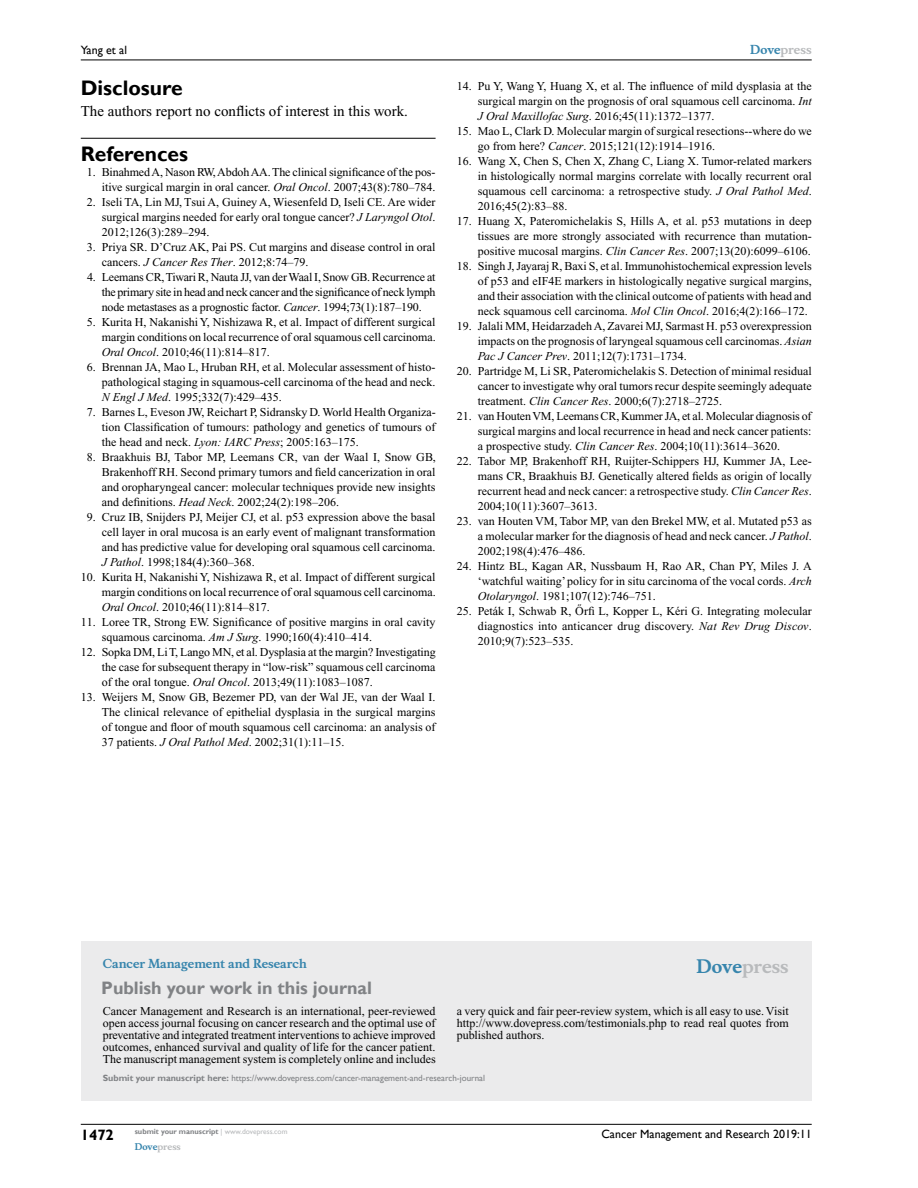
<style>
.page{position:relative;width:918px;height:1188px;background:#fff}
.page>*{position:absolute;margin:0;border:0;box-sizing:border-box;transform-origin:0 0}
.t1{font:700 21px "Gill Sans";color:#000}
.t2{font:700 18px "Gill Sans";color:#808285}
.t3{font:700 18px "Musee";color:#b8babc}
.t4{font:15px "Times New Roman";color:#000}
.t5{font:700 15px "Gill Sans";color:#000}
.t6{font:12px/15px "Times New Roman";color:#000;text-align:justify}
.t7{font:12px "Gill Sans";color:#000}
.t8{font:700 12px "Musee";color:#3785ad}
.t9{font:700 12px "Musee";color:#b8babc}
.t10{font:9px "Gill Sans";color:#808285}
.t11{font:700 9px "Musee";color:#b8babc}
.t12{font:700 7.5px "Gill Sans";color:#808285}
.s1{font-style:italic}
.s2{color:#3785ad}
.s3{font-weight:700}
.s4{font-weight:400;color:#b8babc}
</style>
<div class="page">
<div style="left:81px;top:941px;width:731px;height:160px;background:#ebebec"></div>
<hr style="left:81px;top:1124px;width:731px;height:1px;background:#000">
<hr style="left:81px;top:60px;width:731px;height:1px;background:#000">
<hr style="left:81px;top:138px;width:355px;height:1px;background:#000">
<p class="t7" style="left:81px;top:43px;width:48px">Yang et al</p>
<h1 class="t1" style="left:81px;top:76px;width:103px">Disclosure</h1>
<p class="t4" style="left:81px;top:103px;width:329px">The authors report no conflicts of interest in this work.</p>
<h1 class="t1" style="left:81px;top:142px;width:109px">References</h1>
<p class="t6" style="left:87px;top:165px;width:350px;text-align:right">1. Binahmed A, Nason RW, Abdoh AA. The clinical significance of the pos&shy;itive surgical margin in oral cancer. <span class="s1">Oral Oncol</span>. 2007;43(8):780–784.</p>
<p class="t6" style="left:102px;top:195px;width:335px;text-indent:-15px">2. Iseli TA, Lin MJ, Tsui A, Guiney A, Wiesenfeld D, Iseli CE. Are wider surgical margins needed for early oral tongue cancer? <span class="s1">J Laryngol Otol</span>.<br>2012;126(3):289–294.</p>
<p class="t6" style="left:102px;top:240px;width:335px;text-indent:-15px">3. Priya SR. D’Cruz AK, Pai PS. Cut margins and disease control in oral cancers. <span class="s1">J Cancer Res Ther</span>. 2012;8:74–79.</p>
<p class="t6" style="left:102px;top:270px;width:335px;text-indent:-15px">4. Leemans CR, Tiwari R, Nauta JJ, van der Waal I, Snow GB. Recurrence at the primary site in head and neck cancer and the significance of neck lymph node metastases as a prognostic factor. <span class="s1">Cancer</span>. 1994;73(1):187–190.</p>
<p class="t6" style="left:102px;top:315px;width:335px;text-indent:-15px">5. Kurita H, Nakanishi Y, Nishizawa R, et al. Impact of different surgical margin conditions on local recurrence of oral squamous cell carcinoma.<br><span class="s1">Oral Oncol</span>. 2010;46(11):814–817.</p>
<p class="t6" style="left:102px;top:360px;width:335px;text-indent:-15px">6. Brennan JA, Mao L, Hruban RH, et al. Molecular assessment of histo&shy;pathological staging in squamous-cell carcinoma of the head and neck.<br><span class="s1">N Engl J Med</span>. 1995;332(7):429–435.</p>
<p class="t6" style="left:102px;top:405px;width:336px;text-indent:-15px">7. Barnes L, Eveson JW, Reichart P, Sidransky D. World Health Organiza&shy;tion Classification of tumours: pathology and genetics of tumours of the head and neck. <span class="s1">Lyon: IARC Press</span>; 2005:163–175.</p>
<p class="t6" style="left:102px;top:450px;width:335px;text-indent:-15px">8. Braakhuis BJ, Tabor MP, Leemans CR, van der Waal I, Snow GB, Brakenhoff RH. Second primary tumors and field cancerization in oral and oropharyngeal cancer: molecular techniques provide new insights and definitions. <span class="s1">Head Neck</span>. 2002;24(2):198–206.</p>
<p class="t6" style="left:102px;top:510px;width:335px;text-indent:-15px">9. Cruz IB, Snijders PJ, Meijer CJ, et al. p53 expression above the basal cell layer in oral mucosa is an early event of malignant transformation and has predictive value for developing oral squamous cell carcinoma.<br><span class="s1">J Pathol</span>. 1998;184(4):360–368.</p>
<p class="t6" style="left:102px;top:570px;width:335px;text-indent:-21px">10. Kurita H, Nakanishi Y, Nishizawa R, et al. Impact of different surgical margin conditions on local recurrence of oral squamous cell carcinoma.<br><span class="s1">Oral Oncol</span>. 2010;46(11):814–817.</p>
<p class="t6" style="left:102px;top:615px;width:335px;text-indent:-21px">11. Loree TR, Strong EW. Significance of positive margins in oral cavity squamous carcinoma. <span class="s1">Am J Surg</span>. 1990;160(4):410–414.</p>
<p class="t6" style="left:102px;top:645px;width:335px;text-indent:-21px">12. Sopka DM, Li T, Lango MN, et al. Dysplasia at the margin? Investigating the case for subsequent therapy in “low-risk” squamous cell carcinoma of the oral tongue. <span class="s1">Oral Oncol</span>. 2013;49(11):1083–1087.</p>
<p class="t6" style="left:102px;top:690px;width:335px;text-indent:-21px">13. Weijers M, Snow GB, Bezemer PD, van der Wal JE, van der Waal I.<br>The clinical relevance of epithelial dysplasia in the surgical margins of tongue and floor of mouth squamous cell carcinoma: an analysis of 37 patients. <span class="s1">J Oral Pathol Med</span>. 2002;31(1):11–15.</p>
<p class="t9" style="left:750px;top:43px;width:63px"><span class="s2">Dove</span>press</p>
<p class="t6" style="left:478px;top:79px;width:335px;text-indent:-21px">14. Pu Y, Wang Y, Huang X, et al. The influence of mild dysplasia at the surgical margin on the prognosis of oral squamous cell carcinoma. <span class="s1">Int J Oral Maxillofac Surg</span>. 2016;45(11):1372–1377.</p>
<p class="t6" style="left:478px;top:124px;width:335px;text-indent:-21px">15. Mao L, Clark D. Molecular margin of surgical resections--where do we go from here? <span class="s1">Cancer</span>. 2015;121(12):1914–1916.</p>
<p class="t6" style="left:478px;top:154px;width:335px;text-indent:-21px">16. Wang X, Chen S, Chen X, Zhang C, Liang X. Tumor-related markers in histologically normal margins correlate with locally recurrent oral squamous cell carcinoma: a retrospective study. <span class="s1">J Oral Pathol Med</span>.<br>2016;45(2):83–88.</p>
<p class="t6" style="left:478px;top:214px;width:335px;text-indent:-21px">17. Huang X, Pateromichelakis S, Hills A, et al. p53 mutations in deep tissues are more strongly associated with recurrence than mutation&shy;positive mucosal margins. <span class="s1">Clin Cancer Res</span>. 2007;13(20):6099–6106.</p>
<p class="t6" style="left:478px;top:259px;width:335px;text-indent:-21px">18. Singh J, Jayaraj R, Baxi S, et al. Immunohistochemical expression levels of p53 and eIF4E markers in histologically negative surgical margins, and their association with the clinical outcome of patients with head and neck squamous cell carcinoma. <span class="s1">Mol Clin Oncol</span>. 2016;4(2):166–172.</p>
<p class="t6" style="left:478px;top:319px;width:335px;text-indent:-21px">19. Jalali MM, Heidarzadeh A, Zavarei MJ, Sarmast H. p53 overexpression impacts on the prognosis of laryngeal squamous cell carcinomas. <span class="s1">Asian Pac J Cancer Prev</span>. 2011;12(7):1731–1734.</p>
<p class="t6" style="left:478px;top:364px;width:335px;text-indent:-21px">20. Partridge M, Li SR, Pateromichelakis S. Detection of minimal residual cancer to investigate why oral tumors recur despite seemingly adequate treatment. <span class="s1">Clin Cancer Res</span>. 2000;6(7):2718–2725.</p>
<p class="t6" style="left:478px;top:409px;width:335px;text-indent:-21px">21. van Houten VM, Leemans CR, Kummer JA, et al. Molecular diagnosis of surgical margins and local recurrence in head and neck cancer patients: a prospective study. <span class="s1">Clin Cancer Res</span>. 2004;10(11):3614–3620.</p>
<p class="t6" style="left:478px;top:454px;width:335px;text-indent:-21px">22. Tabor MP, Brakenhoff RH, Ruijter-Schippers HJ, Kummer JA, Lee&shy;mans CR, Braakhuis BJ. Genetically altered fields as origin of locally recurrent head and neck cancer: a retrospective study. <span class="s1">Clin Cancer Res</span>.<br>2004;10(11):3607–3613.</p>
<p class="t6" style="left:478px;top:514px;width:335px;text-indent:-21px">23. van Houten VM, Tabor MP, van den Brekel MW, et al. Mutated p53 as a molecular marker for the diagnosis of head and neck cancer. <span class="s1">J Pathol</span>.<br>2002;198(4):476–486.</p>
<p class="t6" style="left:478px;top:559px;width:335px;text-indent:-21px">24. Hintz BL, Kagan AR, Nussbaum H, Rao AR, Chan PY, Miles J. A ‘watchful waiting’ policy for in situ carcinoma of the vocal cords. <span class="s1">Arch Otolaryngol</span>. 1981;107(12):746–751.</p>
<p class="t6" style="left:478px;top:604px;width:335px;text-indent:-21px">25. Peták I, Schwab R, O˝ rfi L, Kopper L, Kéri G. Integrating molecular diagnostics into anticancer drug discovery. <span class="s1">Nat Rev Drug Discov</span>.<br>2010;9(7):523–535.</p>
<p class="t8" style="left:103px;top:956px;width:206px">Cancer Management and Research</p>
<h2 class="t2" style="left:101px;top:977px;width:272px">Publish your work in this journal</h2>
<h2 class="t3" style="left:697px;top:955px;width:94px"><span class="s2">Dove</span>press</h2>
<p class="t6" style="left:103px;top:1005px;width:334px;line-height:12px">Cancer Management and Research is an international, peer-reviewed open access journal focusing on cancer research and the optimal use of preventative and integrated treatment interventions to achieve improved outcomes, enhanced survival and quality of life for the cancer patient.<br>The manuscript management system is completely online and includes</p>
<p class="t6" style="left:457px;top:1005px;width:333px;line-height:12px">a very quick and fair peer-review system, which is all easy to use. Visit http://www.dovepress.com/testimonials.php to read real quotes from published authors.</p>
<p class="t10" style="left:103px;top:1072px;width:384px"><span class="s3">Submit your manuscript here:</span> https://www.dovepress.com/cancer-management-and-research-journal</p>
<p class="t5" style="left:81px;top:1126px;width:35px">1472</p>
<p class="t12" style="left:135px;top:1127px;width:154px">submit your manuscript <span class="s4">| www.dovepress.com</span></p>
<p class="t11" style="left:135px;top:1141px;width:48px"><span class="s2">Dove</span>press</p>
<p class="t7" style="left:601px;top:1127px;width:212px">Cancer Management and Research 2019:11</p>
</div>
